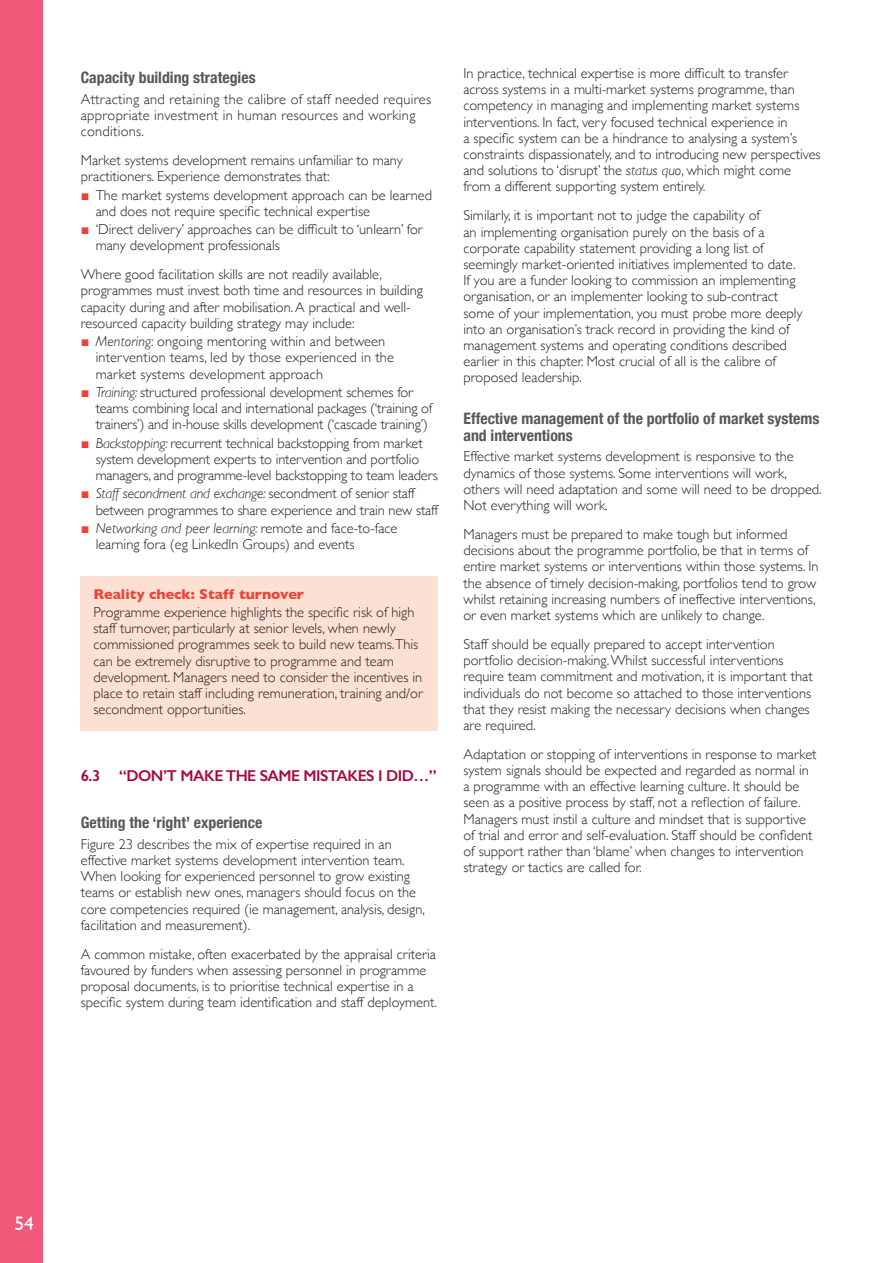
<style>
.page{position:relative;width:893px;height:1263px;background:#fff}
.page>*{position:absolute;margin:0;border:0;box-sizing:border-box;transform-origin:0 0}
.t1{font:19.5px "Gill Sans";color:#fff}
.t2{font:700 condensed 15.75px/16.5px "Helvetica Neue";color:#57585a}
.t3{font:600 15.75px "Gill Sans";letter-spacing:-.03em;color:#a80840}
.Body{font:300 14.4px/16.2px "Gill Sans";color:#231f20}
.Body_no_space_abo{font:300 14.4px/16.2px "Gill Sans";color:#231f20}
.Body_no_space_abo-2{font:300 14.4px/16.2px "Gill Sans";letter-spacing:.02em;color:#231f20}
.s1{font-family:"Arial";font-weight:700;color:#ee4237}
.s2{font-style:italic}
.s3{font-weight:700;color:#ee4237}
</style>
<div class="page">
<div style="left:0;top:0;width:43px;height:1263px;background:#f05978"></div>
<div style="left:81px;top:576px;width:357px;height:154px;background:#fde0d4"></div>
<h4 class="t2" style="left:81px;top:69px;width:176px">Capacity building strategies</h4>
<p class="Body_no_space_abo-2" style="left:81px;top:90px;width:352px">Attracting and retaining the calibre of staff needed requires appropriate investment in human resources and working conditions.</p>
<p class="Body" style="left:81px;top:151px;width:323px">Market systems development remains unfamiliar to many practitioners. Experience demonstrates that:</p>
<p class="Body" style="left:96px;top:186px;width:338px;text-indent:-15px"><span class="s1">■</span> The market systems development approach can be learned and does not require specific technical expertise</p>
<p class="Body" style="left:96px;top:221px;width:328px;text-indent:-15px"><span class="s1">■</span> ‘Direct delivery’ approaches can be difficult to ‘unlearn’ for many development professionals</p>
<p class="Body" style="left:81px;top:266px;width:344px">Where good facilitation skills are not readily available, programmes must invest both time and resources in building capacity during and after mobilisation. A practical and well&shy;resourced capacity building strategy may include:</p>
<p class="Body" style="left:96px;top:333px;width:300px;text-indent:-15px"><span class="s1">■</span> <span class="s2">Mentoring:</span> ongoing mentoring within and between intervention teams, led by those experienced in the market systems development approach</p>
<p class="Body" style="left:96px;top:383px;width:338px;text-indent:-15px"><span class="s1">■</span> <span class="s2">Training:</span> structured professional development schemes for teams combining local and international packages (‘training of trainers’) and in-house skills development (‘cascade training’)</p>
<p class="Body" style="left:96px;top:434px;width:344px;text-indent:-15px"><span class="s1">■</span> <span class="s2">Backstopping:</span> recurrent technical backstopping from market system development experts to intervention and portfolio managers, and programme-level backstopping to team leaders</p>
<p class="Body" style="left:96px;top:485px;width:344px;text-indent:-15px"><span class="s1">■</span> <span class="s2">Staff secondment and exchange:</span> secondment of senior staff between programmes to share experience and train new staff</p>
<p class="Body" style="left:96px;top:519px;width:303px;text-indent:-15px"><span class="s1">■</span> <span class="s2">Networking and peer learning:</span> remote and face-to-face learning fora (eg LinkedIn Groups) and events</p>
<p class="Body" style="left:94px;top:584px;width:322px;line-height:18.3px"><span class="s3">Reality check: Staff turnover<br></span>Programme experience highlights the specific risk of high</p>
<p class="Body" style="left:94px;top:620px;width:331px">staff turnover, particularly at senior levels, when newly commissioned programmes seek to build new teams.This can be extremely disruptive to programme and team development. Managers need to consider the incentives in place to retain staff including remuneration, training and/or secondment opportunities.</p>
<h2 class="t3" style="left:81px;top:766px;width:357px">6.3 “DON’T MAKE THE SAME MISTAKES I DID…”</h2>
<h4 class="t2" style="left:81px;top:814px;width:183px">Getting the ‘right’ experience</h4>
<p class="Body_no_space_abo" style="left:81px;top:835px;width:346px">Figure 23 describes the mix of expertise required in an effective market systems development intervention team.<br>When looking for experienced personnel to grow existing teams or establish new ones, managers should focus on the core competencies required (ie management, analysis, design, facilitation and measurement).</p>
<p class="Body" style="left:81px;top:945px;width:358px">A common mistake, often exacerbated by the appraisal criteria favoured by funders when assessing personnel in programme proposal documents, is to prioritise technical expertise in a specific system during team identification and staff deployment.</p>
<p class="Body" style="left:463px;top:64px;width:359px">In practice, technical expertise is more difficult to transfer across systems in a multi-market systems programme, than competency in managing and implementing market systems interventions. In fact, very focused technical experience in<br>a specific system can be a hindrance to analysing a system’s constraints dispassionately, and to introducing new perspectives and solutions to ‘disrupt’ the <span class="s2">status quo</span>, which might come from a different supporting system entirely.</p>
<p class="Body" style="left:463px;top:207px;width:340px">Similarly, it is important not to judge the capability of<br>an implementing organisation purely on the basis of a corporate capability statement providing a long list of seemingly market-oriented initiatives implemented to date.<br>If you are a funder looking to commission an implementing organisation, or an implementer looking to sub-contract some of your implementation, you must probe more deeply into an organisation’s track record in providing the kind of management systems and operating conditions described earlier in this chapter. Most crucial of all is the calibre of proposed leadership.</p>
<h4 class="t2" style="left:463px;top:410px;width:357px">Effective management of the portfolio of market systems and interventions</h4>
<p class="Body_no_space_abo" style="left:463px;top:448px;width:360px">Effective market systems development is responsive to the dynamics of those systems. Some interventions will work, others will need adaptation and some will need to be dropped.<br>Not everything will work.</p>
<p class="Body" style="left:463px;top:525px;width:356px">Managers must be prepared to make tough but informed decisions about the programme portfolio, be that in terms of entire market systems or interventions within those systems. In the absence of timely decision-making, portfolios tend to grow whilst retaining increasing numbers of ineffective interventions, or even market systems which are unlikely to change.</p>
<p class="Body" style="left:463px;top:635px;width:351px">Staff should be equally prepared to accept intervention portfolio decision-making. Whilst successful interventions require team commitment and motivation, it is important that individuals do not become so attached to those interventions that they resist making the necessary decisions when changes are required.</p>
<p class="Body" style="left:463px;top:745px;width:355px">Adaptation or stopping of interventions in response to market system signals should be expected and regarded as normal in a programme with an effective learning culture. It should be seen as a positive process by staff, not a reflection of failure.<br>Managers must instil a culture and mindset that is supportive of trial and error and self-evaluation. Staff should be confident of support rather than ‘blame’ when changes to intervention strategy or tactics are called for.</p>
<h1 class="t1" style="left:15px;top:1211px;width:21px">54</h1>
</div>
